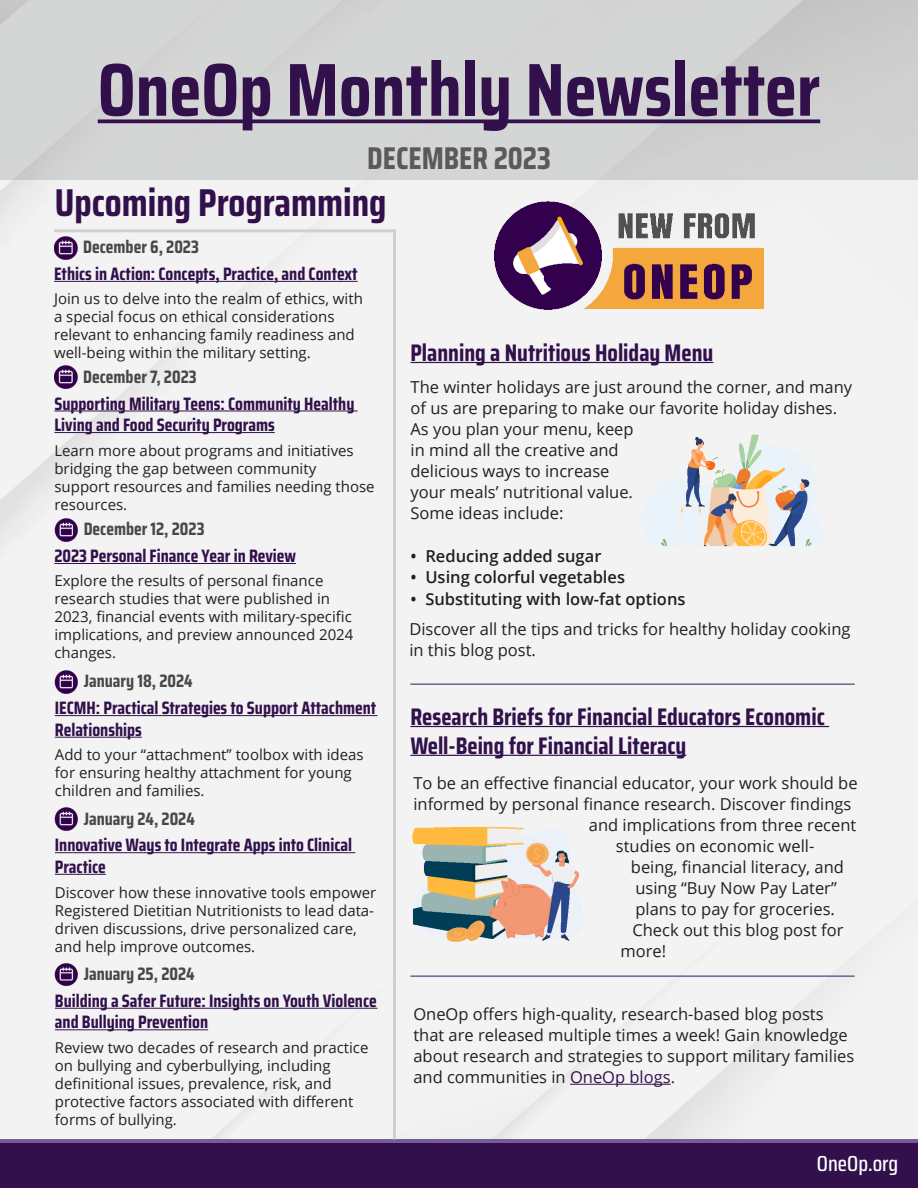
<style>
.page{position:relative;width:918px;height:1188px;background:#fff}
.page>*{position:absolute;margin:0;border:0;box-sizing:border-box;transform-origin:0 0}
.t1{font:700 75px "Saira Condensed";color:#32104c}
.t2{font:700 38.85px "Saira Condensed";color:#32104c}
.t3{font:700 31.5px "Saira Condensed";color:#5a5a5a}
.t4{font:700 24px/28.8px "Saira Condensed";color:#32104c}
.t5{font:500 21.75px "Saira Condensed";color:#fff}
.t6{font:700 18px/21.6px "Saira Condensed";color:#32104c}
.t7{font:700 18px "Saira Condensed";color:#48474a}
.t8{font:16.5px/21.1px "Open Sans";color:#231f20}
.t9{font:600 16.5px "Open Sans";color:#231f20}
.t10{font:15px/18px "Open Sans";color:#231f20}
.s1{color:#32104c}
</style>
<div class="page">
<div style="left:0;top:180px;width:918px;height:959px;background:#f3f3f3"></div>
<svg style="left:0;top:1139px;width:918px;height:5px;background:#694c85"></svg>
<div style="left:0;top:0;width:918px;height:180px;background:#d4d5d5"></div>
<svg style="left:98px;top:119px;width:722px;height:4px;background:#44265b"></svg>
<div style="left:0;top:1144px;width:918px;height:44px;background:#32104c"></div>
<hr style="left:54px;top:229px;width:342px;height:3px;background:#ced0d1">
<hr style="left:393px;top:230px;width:3px;height:909px;background:#ced0d1">
<hr style="left:54px;top:411px;width:304px;height:1px;background:#32104c">
<hr style="left:54px;top:432px;width:221px;height:1px;background:#32104c">
<img style="left:54px;top:365px;width:24px;height:24px">
<hr style="left:54px;top:563px;width:242px;height:1px;background:#32104c">
<img style="left:55px;top:518px;width:23px;height:24px">
<hr style="left:54px;top:281px;width:304px;height:1px;background:#32104c">
<img style="left:54px;top:236px;width:24px;height:24px">
<hr style="left:55px;top:715px;width:323px;height:1px;background:#32104c">
<hr style="left:55px;top:737px;width:87px;height:1px;background:#32104c">
<img style="left:55px;top:670px;width:23px;height:24px">
<hr style="left:55px;top:1008px;width:323px;height:1px;background:#32104c">
<hr style="left:55px;top:1029px;width:153px;height:1px;background:#32104c">
<img style="left:55px;top:963px;width:23px;height:23px">
<hr style="left:55px;top:852px;width:300px;height:1px;background:#32104c">
<hr style="left:55px;top:874px;width:51px;height:1px;background:#32104c">
<img style="left:55px;top:807px;width:23px;height:24px">
<img style="left:412px;top:827px;width:173px;height:115px">
<hr style="left:410px;top:726px;width:419px;height:1px;background:#32104c">
<hr style="left:410px;top:755px;width:276px;height:1px;background:#32104c">
<img style="left:640px;top:435px;width:194px;height:111px">
<img style="left:495px;top:202px;width:269px;height:109px">
<hr style="left:411px;top:362px;width:302px;height:1px;background:#32104c">
<hr style="left:570px;top:1084px;width:101px;height:1px;background:#32104c">
<hr style="left:410px;top:975px;width:445px;height:2px;background:#775c94">
<hr style="left:410px;top:683px;width:445px;height:2px;background:#775c94">
<p class="t1" style="left:98px;top:32px;width:724px">OneOp Monthly Newsletter</p>
<p class="t3" style="left:367px;top:134px;width:185px">DECEMBER 2023</p>
<p class="t2" style="left:55px;top:173px;width:333px">Upcoming Programming</p>
<p class="t7" style="left:83px;top:233px;width:117px">December 6, 2023</p>
<p class="t6" style="left:54px;top:263px;width:305px">Ethics in Action: Concepts, Practice, and Context</p>
<p class="t10" style="left:54px;top:289px;width:310px">Join us to delve into the realm of ethics, with a special focus on ethical considerations relevant to enhancing family readiness and well-being within the military setting.</p>
<p class="t7" style="left:83px;top:363px;width:115px">December 7, 2023</p>
<p class="t6" style="left:54px;top:392px;width:302px">Supporting Military Teens: Community Healthy<br>Living and Food Security Programs</p>
<p class="t10" style="left:54px;top:441px;width:322px">Learn more about programs and initiatives bridging the gap between community support resources and families needing those resources.</p>
<p class="t7" style="left:84px;top:515px;width:122px">December 12, 2023</p>
<p class="t6" style="left:54px;top:545px;width:243px">2023 Personal Finance Year in Review</p>
<p class="t10" style="left:54px;top:571px;width:300px">Explore the results of personal finance research studies that were published in 2023, financial events with military-specific implications, and preview announced 2024 changes.</p>
<p class="t7" style="left:84px;top:667px;width:110px">January 18, 2024</p>
<p class="t6" style="left:55px;top:697px;width:323px">IECMH: Practical Strategies to Support Attachment<br>Relationships</p>
<p class="t10" style="left:55px;top:746px;width:310px">Add to your “attachment” toolbox with ideas for ensuring healthy attachment for young children and families.</p>
<p class="t7" style="left:84px;top:805px;width:113px">January 24, 2024</p>
<p class="t6" style="left:55px;top:834px;width:299px">Innovative Ways to Integrate Apps into Clinical<br>Practice</p>
<p class="t10" style="left:55px;top:883px;width:323px">Discover how these innovative tools empower Registered Dietitian Nutritionists to lead data&shy;driven discussions, drive personalized care, and help improve outcomes.</p>
<p class="t7" style="left:84px;top:960px;width:112px">January 25, 2024</p>
<p class="t6" style="left:55px;top:990px;width:323px">Building a Safer Future: Insights on Youth Violence and Bullying Prevention</p>
<p class="t10" style="left:55px;top:1038px;width:315px">Review two decades of research and practice on bullying and cyberbullying, including definitional issues, prevalence, risk, and protective factors associated with different forms of bullying.</p>
<p class="t4" style="left:411px;top:338px;width:304px">Planning a Nutritious Holiday Menu</p>
<p class="t8" style="left:411px;top:376px;width:443px">The winter holidays are just around the corner, and many of us are preparing to make our favorite holiday dishes.<br>As you plan your menu, keep<br>in mind all the creative and<br>delicious ways to increase<br>your meals’ nutritional value.<br>Some ideas include:</p>
<p class="t9" style="left:410px;top:545px;width:193px">• Reducing added sugar</p>
<p class="t9" style="left:410px;top:566px;width:216px">• Using colorful vegetables</p>
<p class="t9" style="left:410px;top:588px;width:277px">• Substituting with low-fat options</p>
<p class="t8" style="left:409px;top:618px;width:443px">Discover all the tips and tricks for healthy holiday cooking in this blog post.</p>
<p class="t4" style="left:410px;top:702px;width:416px">Research Briefs for Financial Educators Economic<br>Well-Being for Financial Literacy</p>
<p class="t8" style="left:413px;top:772px;width:446px">To be an effective financial educator, your work should be</p>
<p class="t8" style="left:413px;top:793px;width:439px">informed by personal finance research. Discover findings</p>
<p class="t8" style="left:589px;top:814px;width:269px">and implications from three recent</p>
<p class="t8" style="left:616px;top:835px;width:200px">studies on economic well-</p>
<p class="t8" style="left:631px;top:856px;width:215px">being, financial literacy, and</p>
<p class="t8" style="left:635px;top:877px;width:203px">using “Buy Now Pay Later”</p>
<p class="t8" style="left:635px;top:898px;width:201px">plans to pay for groceries.</p>
<p class="t8" style="left:632px;top:919px;width:213px">Check out this blog post for</p>
<p class="t8" style="left:620px;top:940px;width:47px">more!</p>
<p class="t8" style="left:413px;top:1003px;width:442px">OneOp offers high-quality, research-based blog posts that are released multiple times a week! Gain knowledge about research and strategies to support military families and communities in <span class="s1">OneOp blogs</span>.</p>
<p class="t5" style="left:817px;top:1148px;width:83px">OneOp.org</p>
</div>
